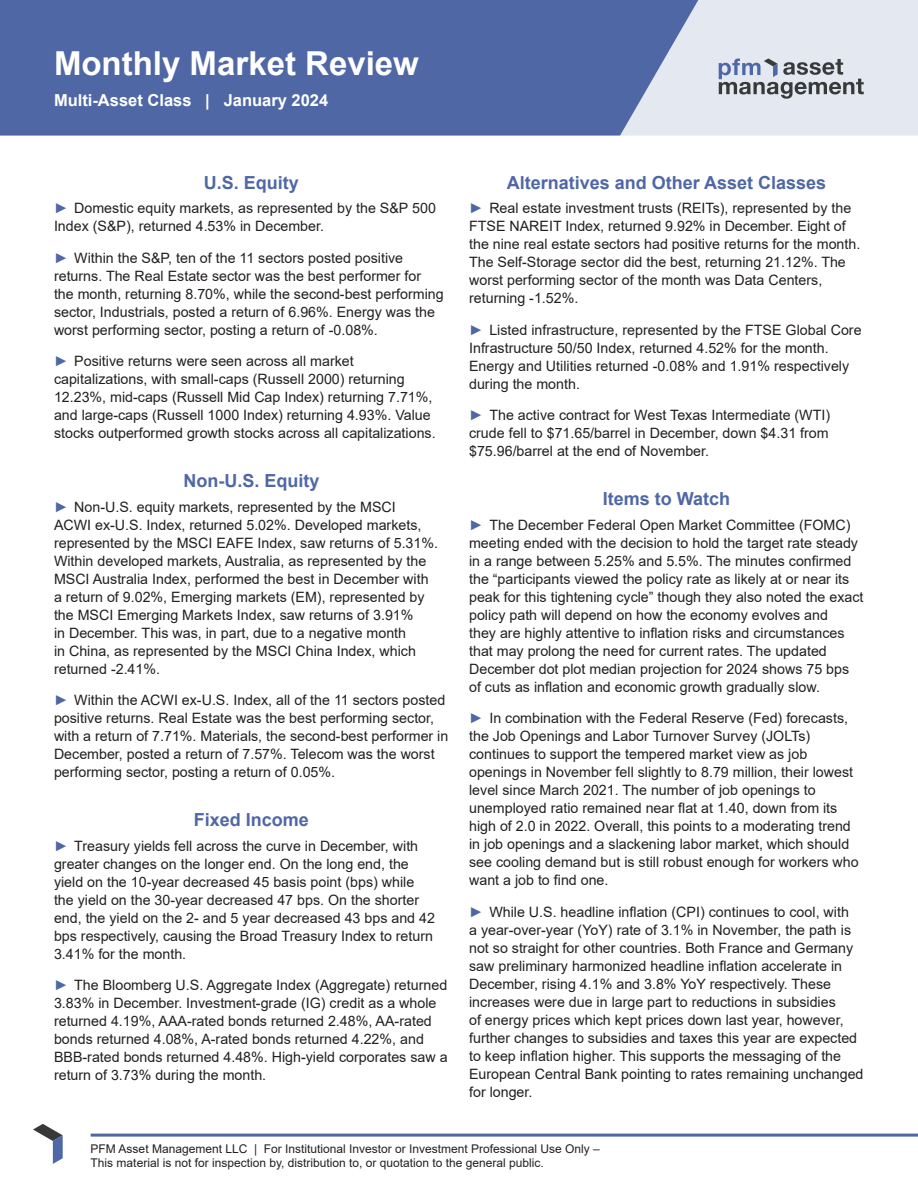
<style>
.page{position:relative;width:918px;height:1188px;background:#fff}
.page>*{position:absolute;margin:0;border:0;box-sizing:border-box;transform-origin:0 0}
.t1{font:700 33px "Arial";color:#fff}
.Section_Header{font:700 18px "Arial";color:#4f67a5}
.t2{font:700 16.5px "Arial";color:#fff}
.t3{font:14.25px/18px "Arial";color:#231f20}
.t4{font:12px/14.4px "Arial";color:#231f20}
.s1{color:#4f67a5}
</style>
<div class="page">
<div style="left:717px;top:0;width:201px;height:136px;background:#e4e8f1"></div>
<svg style="left:0;top:0;width:717px;height:136px;background:#5b71ab"></svg>
<svg style="left:719px;top:58px;width:145px;height:41px;background:#afb4be"></svg>
<hr style="left:92px;top:1134px;width:826px;height:3px;background:#4f67a5">
<svg style="left:33px;top:1124px;width:30px;height:40px"></svg>
<p class="t1" style="left:54px;top:40px;width:366px">Monthly Market Review</p>
<p class="t2" style="left:54px;top:88px;width:276px">Multi-Asset Class | January 2024</p>
<p class="Section_Header" style="left:204px;top:170px;width:97px">U.S. Equity</p>
<p class="t3" style="left:54px;top:199px;width:383px"><span class="s1">►</span> Domestic equity markets, as represented by the S&amp;P 500<br>Index (S&amp;P), returned 4.53% in December.</p>
<p class="t3" style="left:54px;top:249px;width:391px"><span class="s1">►</span> Within the S&amp;P, ten of the 11 sectors posted positive returns. The Real Estate sector was the best performer for the month, returning 8.70%, while the second-best performing sector, Industrials, posted a return of 6.96%. Energy was the worst performing sector, posting a return of -0.08%.</p>
<p class="t3" style="left:54px;top:352px;width:383px"><span class="s1">►</span> Positive returns were seen across all market capitalizations, with small-caps (Russell 2000) returning 12.23%, mid-caps (Russell Mid Cap Index) returning 7.71%, and large-caps (Russell 1000 Index) returning 4.93%. Value stocks outperformed growth stocks across all capitalizations.</p>
<p class="Section_Header" style="left:183px;top:468px;width:138px">Non-U.S. Equity</p>
<p class="t3" style="left:54px;top:498px;width:386px"><span class="s1">►</span> Non-U.S. equity markets, represented by the MSCI<br>ACWI ex-U.S. Index, returned 5.02%. Developed markets, represented by the MSCI EAFE Index, saw returns of 5.31%.<br>Within developed markets, Australia, as represented by the MSCI Australia Index, performed the best in December with a return of 9.02%, Emerging markets (EM), represented by the MSCI Emerging Markets Index, saw returns of 3.91%<br>in December. This was, in part, due to a negative month<br>in China, as represented by the MSCI China Index, which returned -2.41%.</p>
<p class="t3" style="left:54px;top:691px;width:396px"><span class="s1">►</span> Within the ACWI ex-U.S. Index, all of the 11 sectors posted positive returns. Real Estate was the best performing sector, with a return of 7.71%. Materials, the second-best performer in December, posted a return of 7.57%. Telecom was the worst performing sector, posting a return of 0.05%.</p>
<p class="Section_Header" style="left:194px;top:807px;width:117px">Fixed Income</p>
<p class="t3" style="left:54px;top:836px;width:383px"><span class="s1">►</span> Treasury yields fell across the curve in December, with greater changes on the longer end. On the long end, the yield on the 10-year decreased 45 basis point (bps) while the yield on the 30-year decreased 47 bps. On the shorter end, the yield on the 2- and 5 year decreased 43 bps and 42 bps respectively, causing the Broad Treasury Index to return 3.41% for the month.</p>
<p class="t3" style="left:54px;top:976px;width:395px"><span class="s1">►</span> The Bloomberg U.S. Aggregate Index (Aggregate) returned 3.83% in December. Investment-grade (IG) credit as a whole returned 4.19%, AAA-rated bonds returned 2.48%, AA-rated bonds returned 4.08%, A-rated bonds returned 4.22%, and BBB-rated bonds returned 4.48%. High-yield corporates saw a return of 3.73% during the month.</p>
<p class="Section_Header" style="left:507px;top:170px;width:321px">Alternatives and Other Asset Classes</p>
<p class="t3" style="left:469px;top:199px;width:393px"><span class="s1">►</span> Real estate investment trusts (REITs), represented by the FTSE NAREIT Index, returned 9.92% in December. Eight of the nine real estate sectors had positive returns for the month.<br>The Self-Storage sector did the best, returning 21.12%. The worst performing sector of the month was Data Centers, returning -1.52%.</p>
<p class="t3" style="left:469px;top:321px;width:394px"><span class="s1">►</span> Listed infrastructure, represented by the FTSE Global Core Infrastructure 50/50 Index, returned 4.52% for the month.<br>Energy and Utilities returned -0.08% and 1.91% respectively during the month.</p>
<p class="t3" style="left:469px;top:406px;width:363px;text-align:justify"><span class="s1">►</span> The active contract for West Texas Intermediate (WTI) crude fell to $71.65/barrel in December, down $4.31 from $75.96/barrel at the end of November.</p>
<p class="Section_Header" style="left:603px;top:486px;width:129px">Items to Watch</p>
<p class="t3" style="left:469px;top:516px;width:396px"><span class="s1">►</span> The December Federal Open Market Committee (FOMC) meeting ended with the decision to hold the target rate steady in a range between 5.25% and 5.5%. The minutes confirmed the “participants viewed the policy rate as likely at or near its peak for this tightening cycle” though they also noted the exact policy path will depend on how the economy evolves and<br>they are highly attentive to inflation risks and circumstances that may prolong the need for current rates. The updated December dot plot median projection for 2024 shows 75 bps of cuts as inflation and economic growth gradually slow.</p>
<p class="t3" style="left:469px;top:709px;width:391px"><span class="s1">►</span> In combination with the Federal Reserve (Fed) forecasts, the Job Openings and Labor Turnover Survey (JOLTs) continues to support the tempered market view as job openings in November fell slightly to 8.79 million, their lowest level since March 2021. The number of job openings to unemployed ratio remained near flat at 1.40, down from its high of 2.0 in 2022. Overall, this points to a moderating trend in job openings and a slackening labor market, which should see cooling demand but is still robust enough for workers who want a job to find one.</p>
<p class="t3" style="left:469px;top:903px;width:396px"><span class="s1">►</span> While U.S. headline inflation (CPI) continues to cool, with<br>a year-over-year (YoY) rate of 3.1% in November, the path is not so straight for other countries. Both France and Germany saw preliminary harmonized headline inflation accelerate in December, rising 4.1% and 3.8% YoY respectively. These increases were due in large part to reductions in subsidies<br>of energy prices which kept prices down last year, however, further changes to subsidies and taxes this year are expected to keep inflation higher. This supports the messaging of the European Central Bank pointing to rates remaining unchanged for longer.</p>
<p class="t4" style="left:91px;top:1141px;width:511px">PFM Asset Management LLC | For Institutional Investor or Investment Professional Use Only –<br>This material is not for inspection by, distribution to, or quotation to the general public.</p>
</div>
